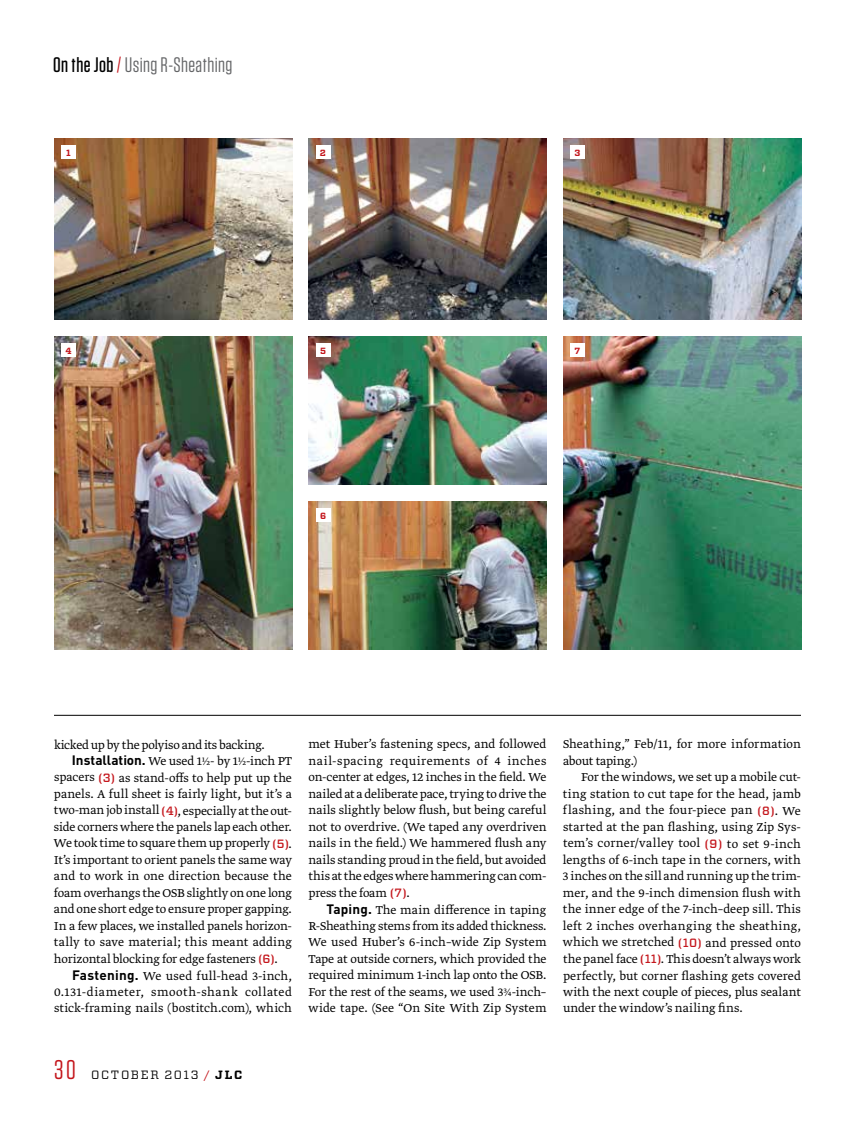
<style>
.page{position:relative;width:864px;height:1134px;background:#fff}
.page>*{position:absolute;margin:0;border:0;box-sizing:border-box;transform-origin:0 0}
.t1{font:27px "Tungsten";color:#c4161c}
.t2{font:21px "Tungsten";letter-spacing:.02em;color:#636466}
.t3{font:300 13.5px/16.5px "Greta Text Std";letter-spacing:-.005em;color:#000;text-align:justify}
.t4{font:300 13.5px "Greta Text Std";letter-spacing:.015em;color:#000}
.t5{font:300 13.5px "Greta Text Std";letter-spacing:.04em;color:#000}
.t6{font:12px "Vitesse";letter-spacing:.135em;color:#000}
.t7{font:700 9px "Vitesse";color:#c4161c}
.s1{font-weight:500;color:#000}
.s2{color:#c4161c}
.s3{font-family:"DINOT";font-weight:700}
.s4{font-family:"Vitesse";font-weight:500;font-size:12px;color:#c4161c}
.s5{font-weight:700}
</style>
<div class="page">
<img style="left:309px;top:336px;width:238px;height:149px">
<img style="left:309px;top:501px;width:238px;height:149px">
<img style="left:563px;top:336px;width:238px;height:314px">
<div style="left:316px;top:343px;width:14px;height:14px;background:#fff"></div>
<div style="left:316px;top:508px;width:14px;height:14px;background:#fff"></div>
<div style="left:570px;top:343px;width:15px;height:14px;background:#fff"></div>
<img style="left:54px;top:336px;width:238px;height:314px">
<div style="left:61px;top:343px;width:15px;height:14px;background:#fff"></div>
<img style="left:563px;top:138px;width:238px;height:182px">
<div style="left:570px;top:145px;width:15px;height:14px;background:#fff"></div>
<img style="left:309px;top:138px;width:238px;height:182px">
<div style="left:316px;top:145px;width:14px;height:14px;background:#fff"></div>
<img style="left:54px;top:138px;width:238px;height:182px">
<div style="left:61px;top:145px;width:15px;height:14px;background:#fff"></div>
<hr style="left:54px;top:715px;width:747px;height:1px;background:#000">
<h2 class="t2" style="left:53px;top:54px;width:181px"><span class="s1">On the Job</span> <span class="s2">/</span> Using R-Sheathing</h2>
<p class="t7" style="left:66px;top:147px;width:6px">1</p>
<p class="t7" style="left:320px;top:147px;width:8px">2</p>
<p class="t7" style="left:575px;top:147px;width:7px">3</p>
<p class="t7" style="left:65px;top:345px;width:8px">4</p>
<p class="t7" style="left:575px;top:345px;width:7px">7</p>
<p class="t7" style="left:320px;top:345px;width:7px">5</p>
<p class="t7" style="left:320px;top:510px;width:8px">6</p>
<p class="t3" style="left:54px;top:737px;width:212px">kicked up by the polyiso and its backing.</p>
<p class="t3" style="left:72px;top:753px;width:222px"><span class="s3">Installation.</span> We used 1½- by 1½-inch PT</p>
<p class="t3" style="left:54px;top:770px;width:239px">spacers <span class="s4">(3)</span> as stand-offs to help put up the</p>
<p class="t3" style="left:54px;top:786px;width:240px">panels. A full sheet is fairly light, but it’s a</p>
<p class="t3" style="left:54px;top:803px;width:240px">two-man job install <span class="s4">(4)</span>, especially at the out-</p>
<p class="t3" style="left:54px;top:819px;width:240px">side corners where the panels lap each other.</p>
<p class="t3" style="left:54px;top:836px;width:240px">We took time to square them up properly <span class="s4">(5)</span>.</p>
<p class="t3" style="left:54px;top:852px;width:240px">It’s important to orient panels the same way</p>
<p class="t3" style="left:54px;top:869px;width:240px">and to work in one direction because the</p>
<p class="t3" style="left:54px;top:885px;width:239px">foam overhangs the OSB slightly on one long</p>
<p class="t3" style="left:54px;top:902px;width:239px">and one short edge to ensure proper gapping.</p>
<p class="t3" style="left:54px;top:918px;width:240px">In a few places, we installed panels horizon-</p>
<p class="t4" style="left:54px;top:935px;width:240px">tally to save material; this meant adding</p>
<p class="t3" style="left:54px;top:951px;width:225px">horizontal blocking for edge fasteners <span class="s4">(6)</span>.</p>
<p class="t4" style="left:72px;top:968px;width:221px"><span class="s3">Fastening.</span> We used full-head 3-inch,</p>
<p class="t5" style="left:54px;top:984px;width:239px">0.131-diameter, smooth-shank collated</p>
<p class="t4" style="left:54px;top:1001px;width:240px">stick-framing nails (bostitch.com), which</p>
<p class="t3" style="left:308px;top:737px;width:240px">met Huber’s fastening specs, and followed nail-spacing requirements of 4 inches on-center at edges, 12 inches in the field. We nailed at a deliberate pace, trying to drive the nails slightly below flush, but being careful not to overdrive. (We taped any overdriven nails in the field.) We hammered flush any nails standing proud in the field, but avoided this at the edges where hammering can com&shy;press the foam <span class="s4">(7)</span>.</p>
<p class="t3" style="left:309px;top:902px;width:240px;text-indent:18px"><span class="s3">Taping.</span> The main difference in taping R-Sheathing stems from its added thickness.<br>We used Huber’s 6-inch–wide Zip System Tape at outside corners, which provided the required minimum 1-inch lap onto the OSB.<br>For the rest of the seams, we used 3¾-inch– wide tape. (See “On Site With Zip System</p>
<p class="t3" style="left:563px;top:737px;width:240px">Sheathing,” Feb/11, for more information about taping.)</p>
<p class="t3" style="left:563px;top:770px;width:240px;text-indent:18px">For the windows, we set up a mobile cut&shy;ting station to cut tape for the head, jamb flashing, and the four-piece pan <span class="s4">(8)</span>. We started at the pan flashing, using Zip Sys&shy;tem’s corner/valley tool <span class="s4">(9)</span> to set 9-inch lengths of 6-inch tape in the corners, with 3 inches on the sill and running up the trim&shy;mer, and the 9-inch dimension flush with the inner edge of the 7-inch–deep sill. This left 2 inches overhanging the sheathing, which we stretched <span class="s4">(10)</span> and pressed onto the panel face <span class="s4">(11)</span>. This doesn’t always work perfectly, but corner flashing gets covered with the next couple of pieces, plus sealant under the window’s nailing fins.</p>
<h1 class="t1" style="left:54px;top:1055px;width:23px">30</h1>
<p class="t6" style="left:91px;top:1066px;width:153px">OCTOBER 2013 <span class="s2">/</span> <span class="s5">JLC</span></p>
</div>
